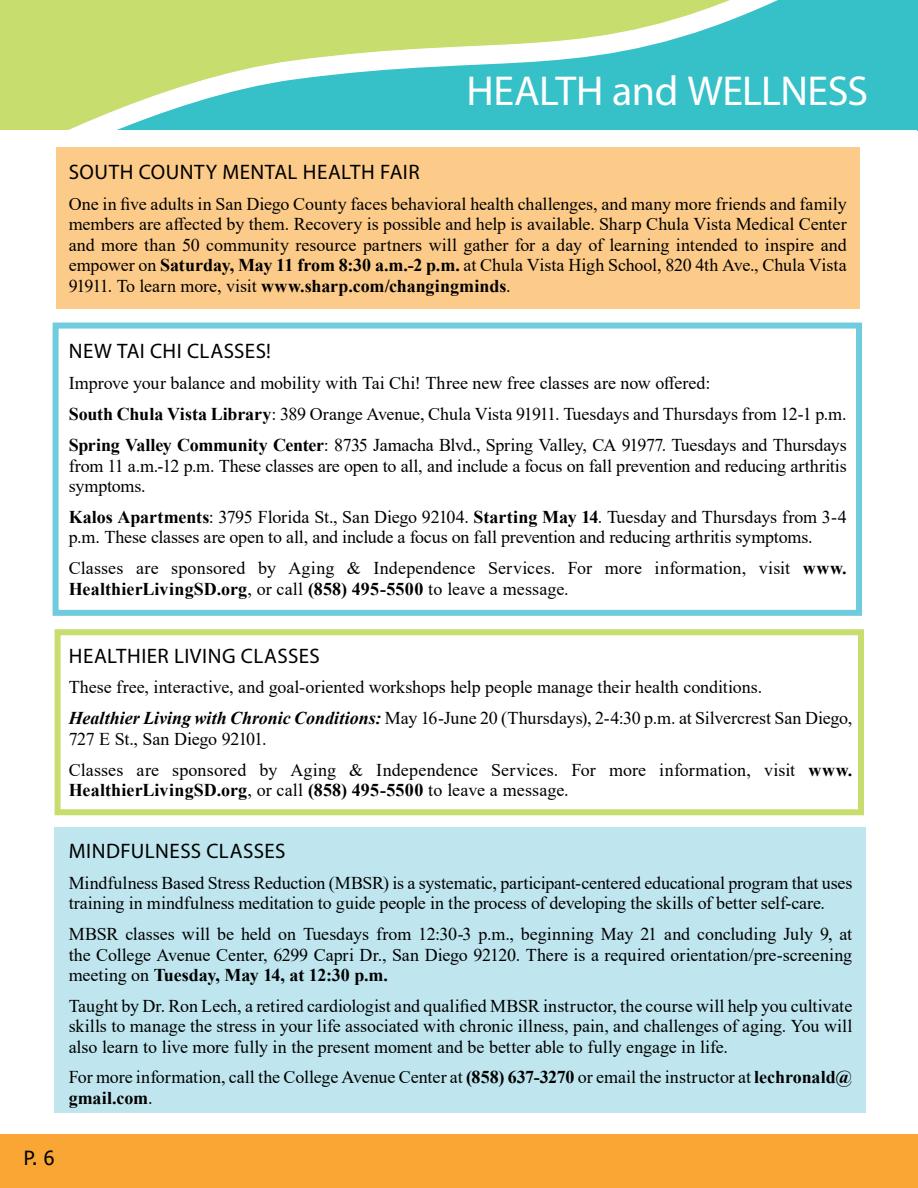
<style>
.page{position:relative;width:918px;height:1188px;background:#fff}
.page>*{position:absolute;margin:0;border:0;box-sizing:border-box;transform-origin:0 0}
.t1{font:42px "Myriad Pro";letter-spacing:-.015em;color:#fff}
.t2{font:21px "Myriad Pro";letter-spacing:.025em;color:#000}
.t3{font:19.5px "Tahoma";color:#000101}
.t4{font:18px/20.4px "Times New Roman";letter-spacing:-.005em;color:#000}
.t5{font:700 18px "Times New Roman";letter-spacing:.01em;color:#000}
.s1{font-weight:700}
.s2{font-weight:700;font-style:italic}
.s3{font-weight:400}
</style>
<div class="page">
<div style="left:0;top:1135px;width:918px;height:53px;background:#faa634"></div>
<div style="left:0;top:0;width:918px;height:130px;background:#36c0c8"></div>
<svg style="left:0;top:0;width:769px;height:130px"></svg>
<div style="left:57px;top:148px;width:803px;height:161px;background:#fccb89"></div>
<div style="left:53px;top:323px;width:809px;height:293px;border:6px solid #6eccde"></div>
<div style="left:54px;top:827px;width:812px;height:286px;background:#bfe6ef"></div>
<div style="left:55px;top:629px;width:809px;height:186px;border:6px solid #c7dd6e"></div>
<h1 class="t1" style="left:467px;top:65px;width:403px">HEALTH and WELLNESS</h1>
<p class="t2" style="left:69px;top:159px;width:352px">SOUTH COUNTY MENTAL HEALTH FAIR</p>
<p class="t4" style="left:69px;top:193px;width:780px;text-align:justify">One in five adults in San Diego County faces behavioral health challenges, and many more friends and family members are affected by them. Recovery is possible and help is available. Sharp Chula Vista Medical Center and more than 50 community resource partners will gather for a day of learning intended to inspire and empower on <span class="s1">Saturday, May 11 from 8:30 a.m.-2 p.m.</span> at Chula Vista High School, 820 4th Ave., Chula Vista 91911. To learn more, visit <span class="s1">www.sharp.com/changingminds</span>.</p>
<p class="t2" style="left:69px;top:338px;width:204px">NEW TAI CHI CLASSES!</p>
<p class="t4" style="left:69px;top:367px;width:780px;line-height:30.9px">Improve your balance and mobility with Tai Chi! Three new free classes are now offered:<br><span class="s1">South Chula Vista Library</span>: 389 Orange Avenue, Chula Vista 91911. Tuesdays and Thursdays from 12-1 p.m.<br><span class="s1">Spring Valley Community Center</span>: 8735 Jamacha Blvd., Spring Valley, CA 91977. Tuesdays and Thursdays</p>
<p class="t4" style="left:69px;top:455px;width:780px">from 11 a.m.-12 p.m. These classes are open to all, and include a focus on fall prevention and reducing arthritis symptoms.</p>
<p class="t4" style="left:69px;top:506px;width:780px"><span class="s1">Kalos Apartments</span>: 3795 Florida St., San Diego 92104. <span class="s1">Starting May 14</span>. Tuesday and Thursdays from 3-4 p.m. These classes are open to all, and include a focus on fall prevention and reducing arthritis symptoms.</p>
<p class="t4" style="left:69px;top:557px;width:780px">Classes are sponsored by Aging &amp; Independence Services. For more information, visit <span class="s1">www.<br>HealthierLivingSD.org</span>, or call <span class="s1">(858) 495-5500</span> to leave a message.</p>
<p class="t2" style="left:69px;top:643px;width:253px">HEALTHIER LIVING CLASSES</p>
<p class="t4" style="left:69px;top:671px;width:785px;line-height:30.9px">These free, interactive, and goal-oriented workshops help people manage their health conditions.<br><span class="s2">Healthier Living with Chronic Conditions:</span> May 16-June 20 (Thursdays), 2-4:30 p.m. at Silvercrest San Diego,</p>
<p class="t4" style="left:69px;top:723px;width:785px;line-height:30.9px">727 E St., San Diego 92101.<br>Classes are sponsored by Aging &amp; Independence Services. For more information, visit <span class="s1">www.</span></p>
<p class="t5" style="left:69px;top:777px;width:502px">HealthierLivingSD.org<span class="s3">, or call</span> (858) 495-5500 <span class="s3">to leave a message.</span></p>
<p class="t2" style="left:69px;top:838px;width:218px">MINDFULNESS CLASSES</p>
<p class="t4" style="left:69px;top:872px;width:785px">Mindfulness Based Stress Reduction (MBSR) is a systematic, participant-centered educational program that uses training in mindfulness meditation to guide people in the process of developing the skills of better self-care.</p>
<p class="t4" style="left:69px;top:923px;width:785px;text-align:justify">MBSR classes will be held on Tuesdays from 12:30-3 p.m., beginning May 21 and concluding July 9, at the College Avenue Center, 6299 Capri Dr., San Diego 92120. There is a required orientation/pre-screening meeting on <span class="s1">Tuesday, May 14, at 12:30 p.m.</span></p>
<p class="t4" style="left:69px;top:995px;width:785px;text-align:justify">Taught by Dr. Ron Lech, a retired cardiologist and qualified MBSR instructor, the course will help you cultivate skills to manage the stress in your life associated with chronic illness, pain, and challenges of aging. You will also learn to live more fully in the present moment and be better able to fully engage in life.</p>
<p class="t4" style="left:69px;top:1067px;width:785px">For more information, call the College Avenue Center at <span class="s1">(858) 637-3270</span> or email the instructor at <span class="s1">lechronald@ gmail.com</span>.</p>
<p class="t3" style="left:24px;top:1145px;width:32px">P. 6</p>
</div>
